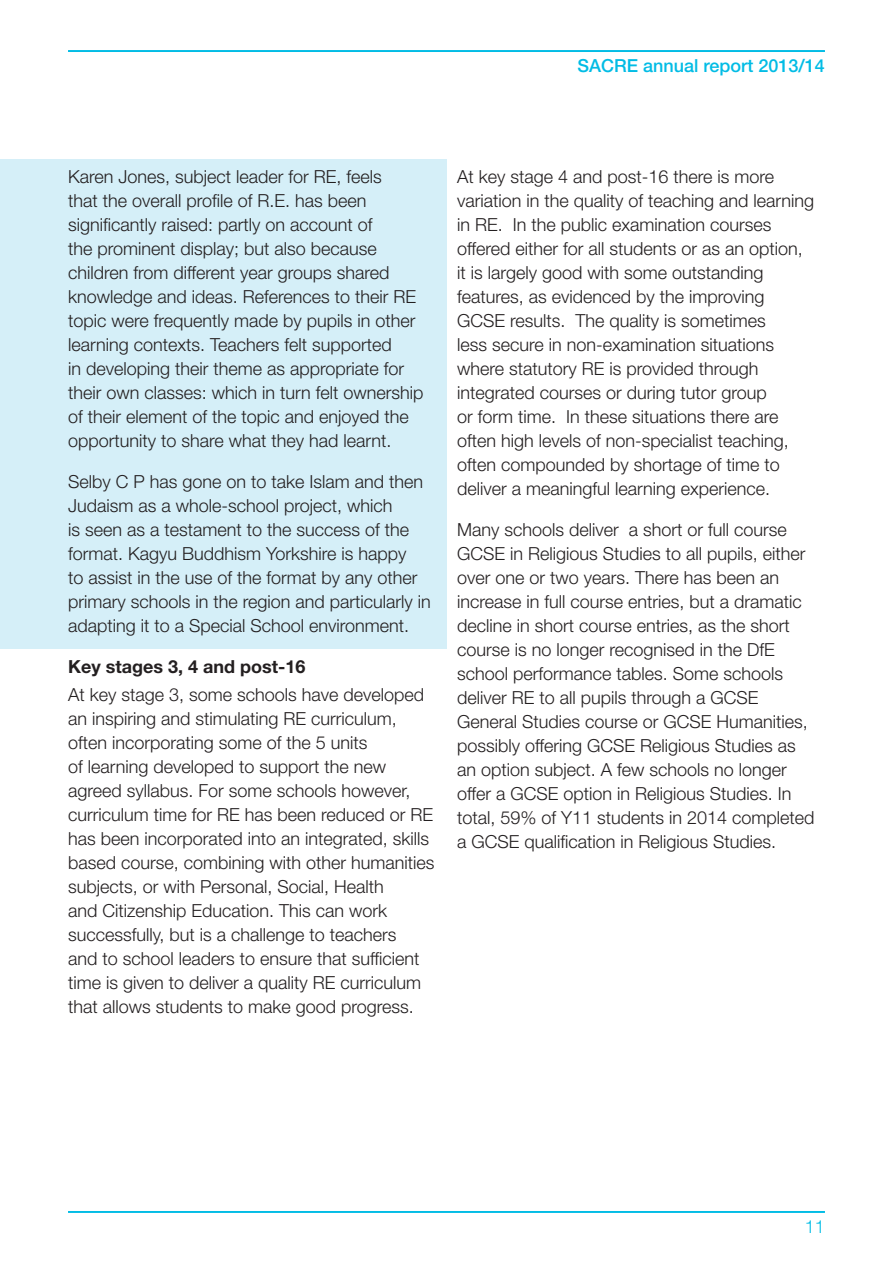
<style>
.page{position:relative;width:893px;height:1263px;background:#fff}
.page>*{position:absolute;margin:0;border:0;box-sizing:border-box;transform-origin:0 0}
.Body_copy{font:300 18px/24px "Helvetica Neue LT Std";color:#231f20}
.t1{font:500 18px "Helvetica Neue LT Std";color:#02bce5}
.Bold_text{font:700 18px "Helvetica Neue LT Std";color:#231f20}
.t2{font:300 18px "Helvetica Neue LT Std";color:#02bce5}
</style>
<div class="page">
<hr style="left:68px;top:50px;width:757px;height:2px;background:#02bce5">
<hr style="left:68px;top:1211px;width:757px;height:2px;background:#02bce5">
<div style="left:0;top:159px;width:446px;height:489px;background:#d5eff8"></div>
<p class="t1" style="left:577px;top:55px;width:249px">SACRE annual report 2013/14</p>
<p class="Body_copy" style="left:68px;top:164px;width:357px">Karen Jones, subject leader for RE, feels<br>that the overall profile of R.E. has been significantly raised: partly on account of<br>the prominent display; but also because children from different year groups shared knowledge and ideas. References to their RE topic were frequently made by pupils in other learning contexts. Teachers felt supported<br>in developing their theme as appropriate for their own classes: which in turn felt ownership of their element of the topic and enjoyed the opportunity to share what they had learnt.</p>
<p class="Body_copy" style="left:68px;top:469px;width:364px">Selby C P has gone on to take Islam and then Judaism as a whole-school project, which<br>is seen as a testament to the success of the format. Kagyu Buddhism Yorkshire is happy<br>to assist in the use of the format by any other primary schools in the region and particularly in adapting it to a Special School environment.</p>
<p class="Bold_text" style="left:68px;top:655px;width:239px">Key stages 3, 4 and post-16</p>
<p class="Body_copy" style="left:68px;top:682px;width:368px">At key stage 3, some schools have developed an inspiring and stimulating RE curriculum, often incorporating some of the 5 units<br>of learning developed to support the new agreed syllabus. For some schools however, curriculum time for RE has been reduced or RE has been incorporated into an integrated, skills based course, combining with other humanities subjects, or with Personal, Social, Health<br>and Citizenship Education. This can work successfully, but is a challenge to teachers<br>and to school leaders to ensure that sufficient time is given to deliver a quality RE curriculum that allows students to make good progress.</p>
<p class="Body_copy" style="left:457px;top:164px;width:359px">At key stage 4 and post-16 there is more variation in the quality of teaching and learning in RE. In the public examination courses offered either for all students or as an option, it is largely good with some outstanding features, as evidenced by the improving GCSE results. The quality is sometimes<br>less secure in non-examination situations where statutory RE is provided through integrated courses or during tutor group<br>or form time. In these situations there are often high levels of non-specialist teaching, often compounded by shortage of time to deliver a meaningful learning experience.</p>
<p class="Body_copy" style="left:457px;top:517px;width:359px">Many schools deliver a short or full course GCSE in Religious Studies to all pupils, either over one or two years. There has been an increase in full course entries, but a dramatic decline in short course entries, as the short course is no longer recognised in the DfE school performance tables. Some schools deliver RE to all pupils through a GCSE General Studies course or GCSE Humanities, possibly offering GCSE Religious Studies as an option subject. A few schools no longer offer a GCSE option in Religious Studies. In total, 59% of Y11 students in 2014 completed a GCSE qualification in Religious Studies.</p>
<p class="t2" style="left:805px;top:1216px;width:22px">11</p>
</div>
